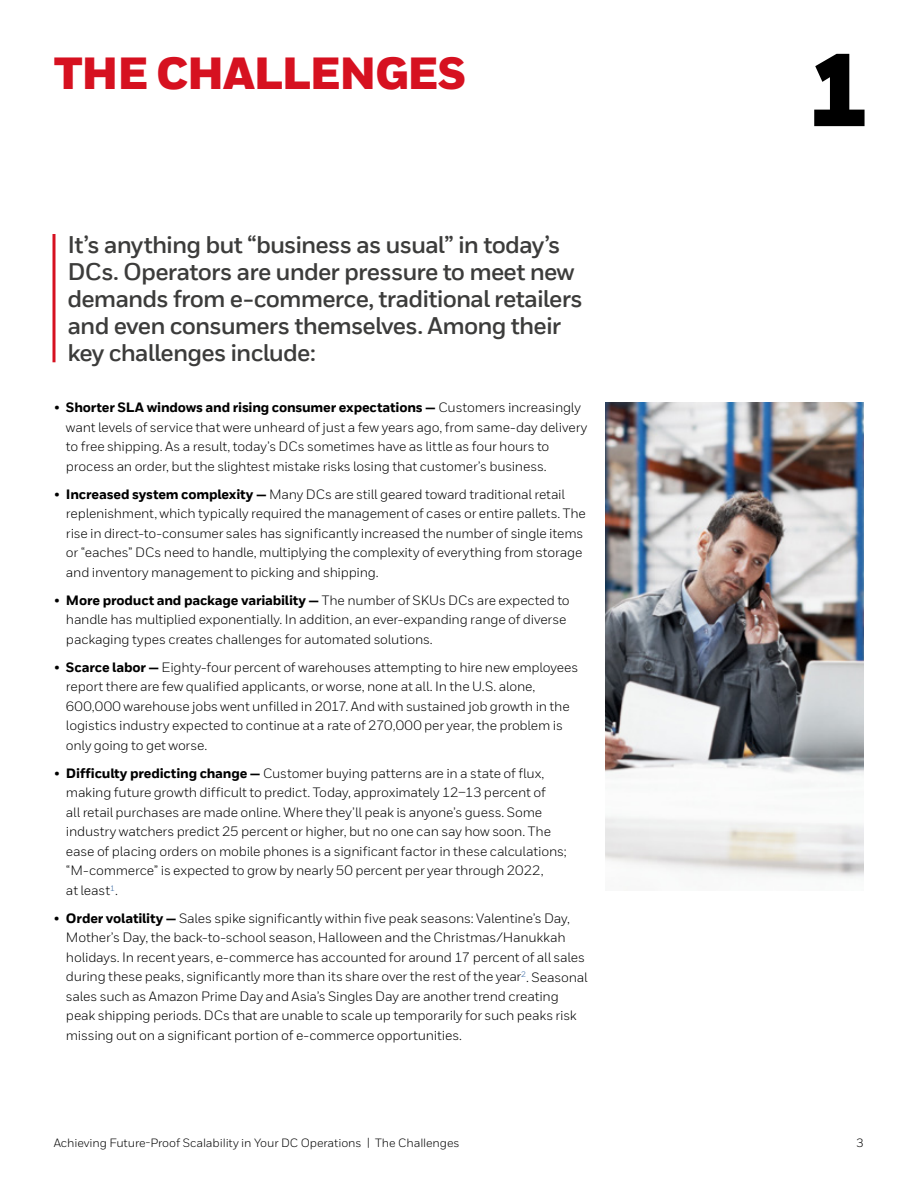
<style>
.page{position:relative;width:918px;height:1188px;background:#fff}
.page>*{position:absolute;margin:0;border:0;box-sizing:border-box;transform-origin:0 0}
.t1{font:900 102px "Honeywell Sans";color:#000}
.t2{font:900 45px "Honeywell Sans";letter-spacing:-.03em;color:#d61120}
.t3{font:700 24px/27px "Honeywell Sans TT";letter-spacing:-.035em;color:#3c3c3b}
.t4{font:13.5px/19.5px "Honeywell Sans TT";letter-spacing:-.015em;color:#000}
.t5{font:12px "Honeywell Sans";letter-spacing:-.01em;color:#000}
.s1{font-weight:800}
</style>
<div class="page">
<svg style="left:52px;top:234px;width:4px;height:128px"></svg>
<img style="left:605px;top:402px;width:259px;height:476px">
<h2 class="t2" style="left:54px;top:45px;width:414px">THE CHALLENGES</h2>
<h3 class="t3" style="left:68px;top:231px;width:517px">It’s anything but “business as usual” in today’s DCs. Operators are under pressure to meet new demands from e-commerce, traditional retailers and even consumers themselves. Among their key challenges include:</h3>
<p class="t4" style="left:66px;top:398px;width:523px;text-indent:-12px">• <span class="s1">Shorter SLA windows and rising consumer expectations —</span> Customers increasingly want levels of service that were unheard of just a few years ago, from same-day delivery to free shipping. As a result, today’s DCs sometimes have as little as four hours to process an order, but the slightest mistake risks losing that customer’s business.</p>
<p class="t4" style="left:66px;top:485px;width:521px;text-indent:-12px">• <span class="s1">Increased system complexity —</span> Many DCs are still geared toward traditional retail replenishment, which typically required the management of cases or entire pallets. The rise in direct-to-consumer sales has significantly increased the number of single items or “eaches” DCs need to handle, multiplying the complexity of everything from storage and inventory management to picking and shipping.</p>
<p class="t4" style="left:66px;top:591px;width:505px;text-indent:-12px">• <span class="s1">More product and package variability —</span> The number of SKUs DCs are expected to handle has multiplied exponentially. In addition, an ever-expanding range of diverse packaging types creates challenges for automated solutions.</p>
<p class="t4" style="left:66px;top:658px;width:514px;text-indent:-12px">• <span class="s1">Scarce labor —</span> Eighty-four percent of warehouses attempting to hire new employees report there are few qualified applicants, or worse, none at all. In the U.S. alone, 600,000 warehouse jobs went unfilled in 2017. And with sustained job growth in the logistics industry expected to continue at a rate of 270,000 per year, the problem is only going to get worse.</p>
<p class="t4" style="left:66px;top:764px;width:502px;text-indent:-12px">• <span class="s1">Difficulty predicting change —</span> Customer buying patterns are in a state of flux, making future growth difficult to predict. Today, approximately 12–13 percent of<br>all retail purchases are made online. Where they’ll peak is anyone’s guess. Some industry watchers predict 25 percent or higher, but no one can say how soon. The ease of placing orders on mobile phones is a significant factor in these calculations; “M-commerce” is expected to grow by nearly 50 percent per year through 2022,<br>at least<sup>1</sup>.</p>
<p class="t4" style="left:66px;top:909px;width:523px;text-indent:-12px">• <span class="s1">Order volatility —</span> Sales spike significantly within five peak seasons: Valentine’s Day, Mother’s Day, the back-to-school season, Halloween and the Christmas/Hanukkah holidays. In recent years, e-commerce has accounted for around 17 percent of all sales during these peaks, significantly more than its share over the rest of the year<sup>2</sup>. Seasonal sales such as Amazon Prime Day and Asia’s Singles Day are another trend creating peak shipping periods. DCs that are unable to scale up temporarily for such peaks risk missing out on a significant portion of e-commerce opportunities.</p>
<h1 class="t1" style="left:807px;top:28px;width:65px">1</h1>
<p class="t5" style="left:54px;top:1135px;width:407px">Achieving Future-Proof Scalability in Your DC Operations | The Challenges</p>
<p class="t5" style="left:856px;top:1135px;width:9px">3</p>
</div>
